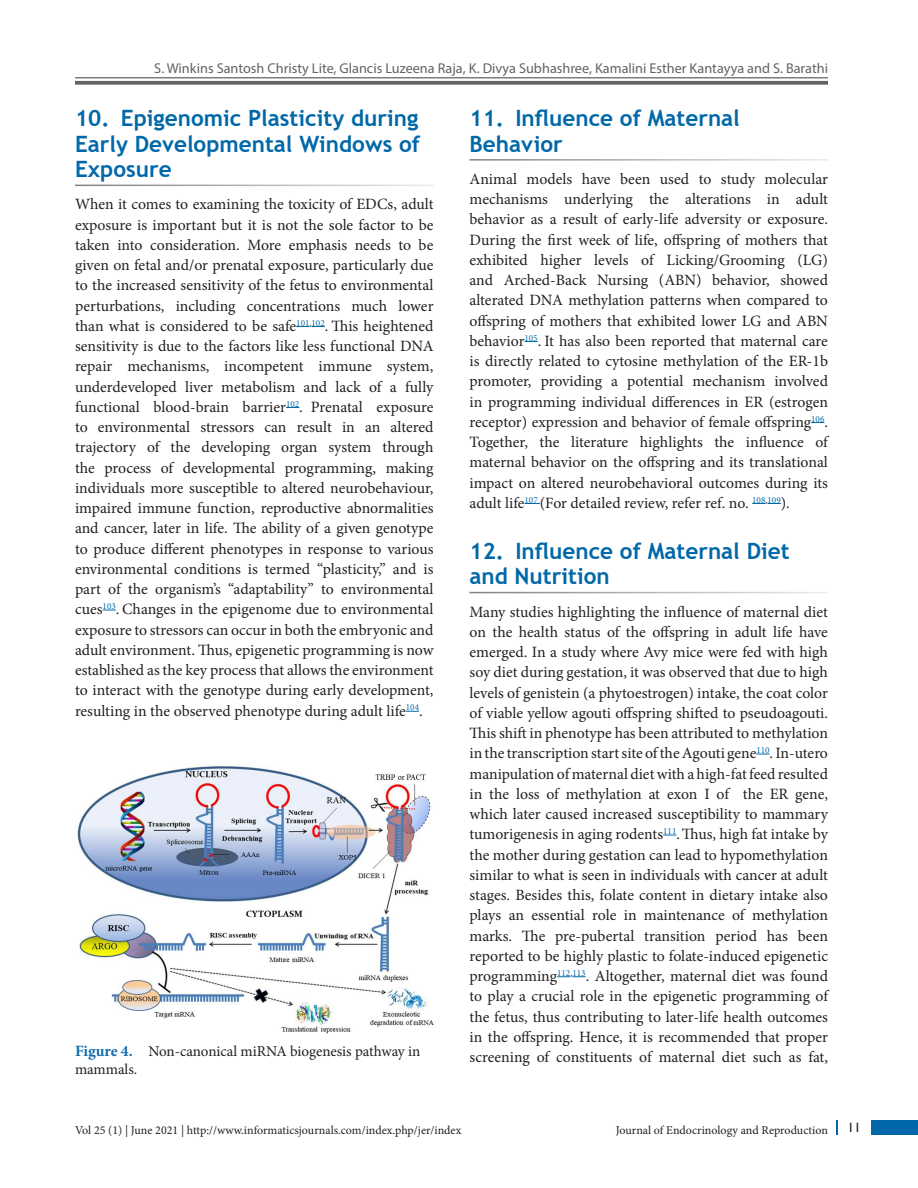
<style>
.page{position:relative;width:918px;height:1188px;background:#fff}
.page>*{position:absolute;margin:0;border:0;box-sizing:border-box;transform-origin:0 0}
.t1{font:700 22.5px/25.5px "Trebuchet MS";color:#0068a9}
.Text{font:15.75px/20.2px "Minion Pro";color:#231f20;text-align:justify}
.FigureTitle{font:15px/18px "Minion Pro";letter-spacing:-.005em;color:#231f20}
.t2{font:14.25px "Myriad Pro";color:#636366}
.t3{font:13.5px "Gill Sans";color:#231f20}
.t4{font:12px "Minion Pro";color:#231f20}
.s1{font-weight:700;font-size:15.75px;color:#0f69ab}
</style>
<div class="page">
<hr style="left:75px;top:77px;width:753px;height:1px;background:#636366">
<svg style="left:75px;top:81px;width:753px;height:4px;background:#6f6f72"></svg>
<div style="left:872px;top:1120px;width:46px;height:15px;background:#0068a9"></div>
<svg style="left:836px;top:1120px;width:1px;height:15px"></svg>
<svg style="left:296px;top:326px;width:29px;height:1px"></svg>
<svg style="left:286px;top:407px;width:13px;height:1px"></svg>
<svg style="left:103px;top:610px;width:13px;height:1px"></svg>
<svg style="left:406px;top:711px;width:13px;height:1px"></svg>
<svg style="left:525px;top:341px;width:13px;height:1px"></svg>
<svg style="left:811px;top:422px;width:13px;height:1px"></svg>
<svg style="left:525px;top:503px;width:15px;height:1px"></svg>
<svg style="left:752px;top:503px;width:29px;height:1px"></svg>
<svg style="left:756px;top:754px;width:14px;height:1px"></svg>
<svg style="left:663px;top:835px;width:13px;height:1px"></svg>
<svg style="left:557px;top:977px;width:29px;height:1px"></svg>
<img style="left:77px;top:765px;width:357px;height:269px">
<p class="t2" style="left:154px;top:59px;width:675px">S. Winkins Santosh Christy Lite, Glancis Luzeena Raja, K. Divya Subhashree, Kamalini Esther Kantayya and S. Barathi</p>
<h1 class="t1" style="left:75px;top:105px;width:347px;text-align:justify">10. Epigenomic Plasticity during Early Developmental Windows of Exposure</h1>
<p class="Text" style="left:75px;top:194px;width:360px">When it comes to examining the toxicity of EDCs, adult exposure is important but it is not the sole factor to be taken into consideration. More emphasis needs to be given on fetal and/or prenatal exposure, particularly due to the increased sensitivity of the fetus to environmental perturbations, including concentrations much lower than what is considered to be safe<sup>101</sup><sup>,</sup><sup>102</sup>. This heightened sensitivity is due to the factors like less functional DNA repair mechanisms, incompetent immune system, underdeveloped liver metabolism and lack of a fully functional blood-brain barrier<sup>102</sup>. Prenatal exposure to environmental stressors can result in an altered trajectory of the developing organ system through the process of developmental programming, making individuals more susceptible to altered neurobehaviour, impaired immune function, reproductive abnormalities and cancer, later in life. The ability of a given genotype to produce different phenotypes in response to various environmental conditions is termed “plasticity,” and is part of the organism’s “adaptability” to environmental cues<sup>103</sup>. Changes in the epigenome due to environmental exposure to stressors can occur in both the embryonic and adult environment. Thus, epigenetic programming is now established as the key process that allows the environment to interact with the genotype during early development, resulting in the observed phenotype during adult life<sup>104</sup>.</p>
<p class="FigureTitle" style="left:75px;top:1042px;width:347px"><span class="s1">Figure 4.</span> Non-canonical miRNA biogenesis pathway in mammals.</p>
<h1 class="t1" style="left:470px;top:105px;width:272px">11. Influence of Maternal<br>Behavior</h1>
<p class="Text" style="left:470px;top:169px;width:360px">Animal models have been used to study molecular mechanisms underlying the alterations in adult behavior as a result of early-life adversity or exposure.<br>During the first week of life, offspring of mothers that exhibited higher levels of Licking/Grooming (LG) and Arched-Back Nursing (ABN) behavior, showed alterated DNA methylation patterns when compared to offspring of mothers that exhibited lower LG and ABN behavior<sup>105</sup>. It has also been reported that maternal care is directly related to cytosine methylation of the ER-1b promoter, providing a potential mechanism involved in programming individual differences in ER (estrogen receptor) expression and behavior of female offspring<sup>106</sup>.<br>Together, the literature highlights the influence of maternal behavior on the offspring and its translational impact on altered neurobehavioral outcomes during its adult life<sup>107</sup> (For detailed review, refer ref. no. <sup>108</sup><sup>,</sup><sup>109</sup>).</p>
<h1 class="t1" style="left:470px;top:538px;width:322px">12. Influence of Maternal Diet and Nutrition</h1>
<p class="Text" style="left:470px;top:602px;width:360px">Many studies highlighting the influence of maternal diet on the health status of the offspring in adult life have emerged. In a study where Avy mice were fed with high soy diet during gestation, it was observed that due to high levels of genistein (a phytoestrogen) intake, the coat color of viable yellow agouti offspring shifted to pseudoagouti.<br>This shift in phenotype has been attributed to methylation in the transcription start site of the Agouti gene<sup>110</sup>. In-utero manipulation of maternal diet with a high-fat feed resulted in the loss of methylation at exon I of the ER gene, which later caused increased susceptibility to mammary tumorigenesis in aging rodents<sup>111</sup>.Thus, high fat intake by the mother during gestation can lead to hypomethylation similar to what is seen in individuals with cancer at adult stages. Besides this, folate content in dietary intake also plays an essential role in maintenance of methylation marks. The pre-pubertal transition period has been reported to be highly plastic to folate-induced epigenetic programming<sup>112</sup><sup>,</sup><sup>113</sup>. Altogether, maternal diet was found to play a crucial role in the epigenetic programming of the fetus, thus contributing to later-life health outcomes in the offspring. Hence, it is recommended that proper screening of constituents of maternal diet such as fat,</p>
<p class="t4" style="left:75px;top:1122px;width:388px">Vol 25 (1) | June 2021 | http://www.informaticsjournals.com/index.php/jer/index</p>
<p class="t4" style="left:616px;top:1122px;width:214px">Journal of Endocrinology and Reproduction</p>
<p class="t3" style="left:848px;top:1119px;width:15px">11</p>
</div>
